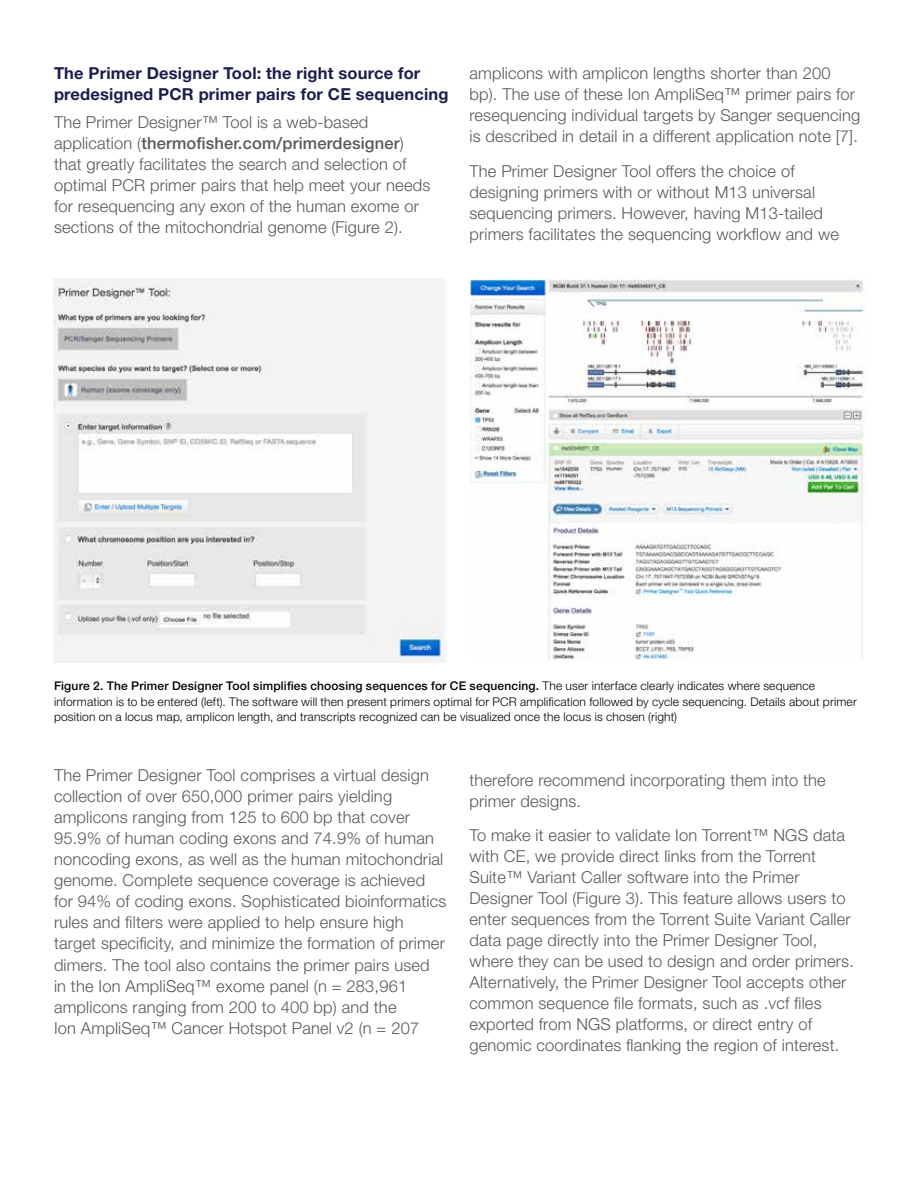
<style>
.page{position:relative;width:918px;height:1188px;background:#fff}
.page>*{position:absolute;margin:0;border:0;box-sizing:border-box;transform-origin:0 0}
.t1{font:300 16.5px/21px "Helvetica Neue LT Std";letter-spacing:.01em;color:#58595b}
.t2{font:700 16.5px/21px "Helvetica Neue LT Std";letter-spacing:.01em;color:#1b1e4d}
.t3{font:300 12px/15.8px "Helvetica Neue LT Std";letter-spacing:.015em;color:#000}
.s1{font-weight:500}
</style>
<div class="page">
<img style="left:53px;top:278px;width:393px;height:384px">
<img style="left:469px;top:278px;width:397px;height:382px">
<p class="t2" style="left:54px;top:63px;width:396px">The Primer Designer Tool: the right source for predesigned PCR primer pairs for CE sequencing</p>
<p class="t1" style="left:54px;top:111px;width:378px">The Primer Designer™ Tool is a web-based application (<span class="s1">thermofisher.com/primerdesigner</span>) that greatly facilitates the search and selection of optimal PCR primer pairs that help meet your needs for resequencing any exon of the human exome or sections of the mitochondrial genome (Figure 2).</p>
<p class="t1" style="left:470px;top:63px;width:392px">amplicons with amplicon lengths shorter than 200 bp). The use of these Ion AmpliSeq™ primer pairs for resequencing individual targets by Sanger sequencing is described in detail in a different application note [7].</p>
<p class="t1" style="left:470px;top:160px;width:371px">The Primer Designer Tool offers the choice of designing primers with or without M13 universal sequencing primers. However, having M13-tailed primers facilitates the sequencing workflow and we</p>
<p class="t3" style="left:54px;top:678px;width:804px"><span class="s1">Figure 2. The Primer Designer Tool simplifies choosing sequences for CE sequencing.</span> The user interface clearly indicates where sequence information is to be entered (left). The software will then present primers optimal for PCR amplification followed by cycle sequencing. Details about primer position on a locus map, amplicon length, and transcripts recognized can be visualized once the locus is chosen (right)</p>
<p class="t1" style="left:54px;top:765px;width:394px">The Primer Designer Tool comprises a virtual design collection of over 650,000 primer pairs yielding amplicons ranging from 125 to 600 bp that cover 95.9% of human coding exons and 74.9% of human noncoding exons, as well as the human mitochondrial genome. Complete sequence coverage is achieved for 94% of coding exons. Sophisticated bioinformatics rules and filters were applied to help ensure high target specificity, and minimize the formation of primer dimers. The tool also contains the primer pairs used<br>in the Ion AmpliSeq™ exome panel (n = 283,961 amplicons ranging from 200 to 400 bp) and the<br>Ion AmpliSeq™ Cancer Hotspot Panel v2 (n = 207</p>
<p class="t1" style="left:470px;top:769px;width:358px">therefore recommend incorporating them into the primer designs.</p>
<p class="t1" style="left:470px;top:825px;width:386px">To make it easier to validate Ion Torrent™ NGS data with CE, we provide direct links from the Torrent Suite™ Variant Caller software into the Primer Designer Tool (Figure 3). This feature allows users to enter sequences from the Torrent Suite Variant Caller data page directly into the Primer Designer Tool, where they can be used to design and order primers.<br>Alternatively, the Primer Designer Tool accepts other common sequence file formats, such as .vcf files exported from NGS platforms, or direct entry of genomic coordinates flanking the region of interest.</p>
</div>
